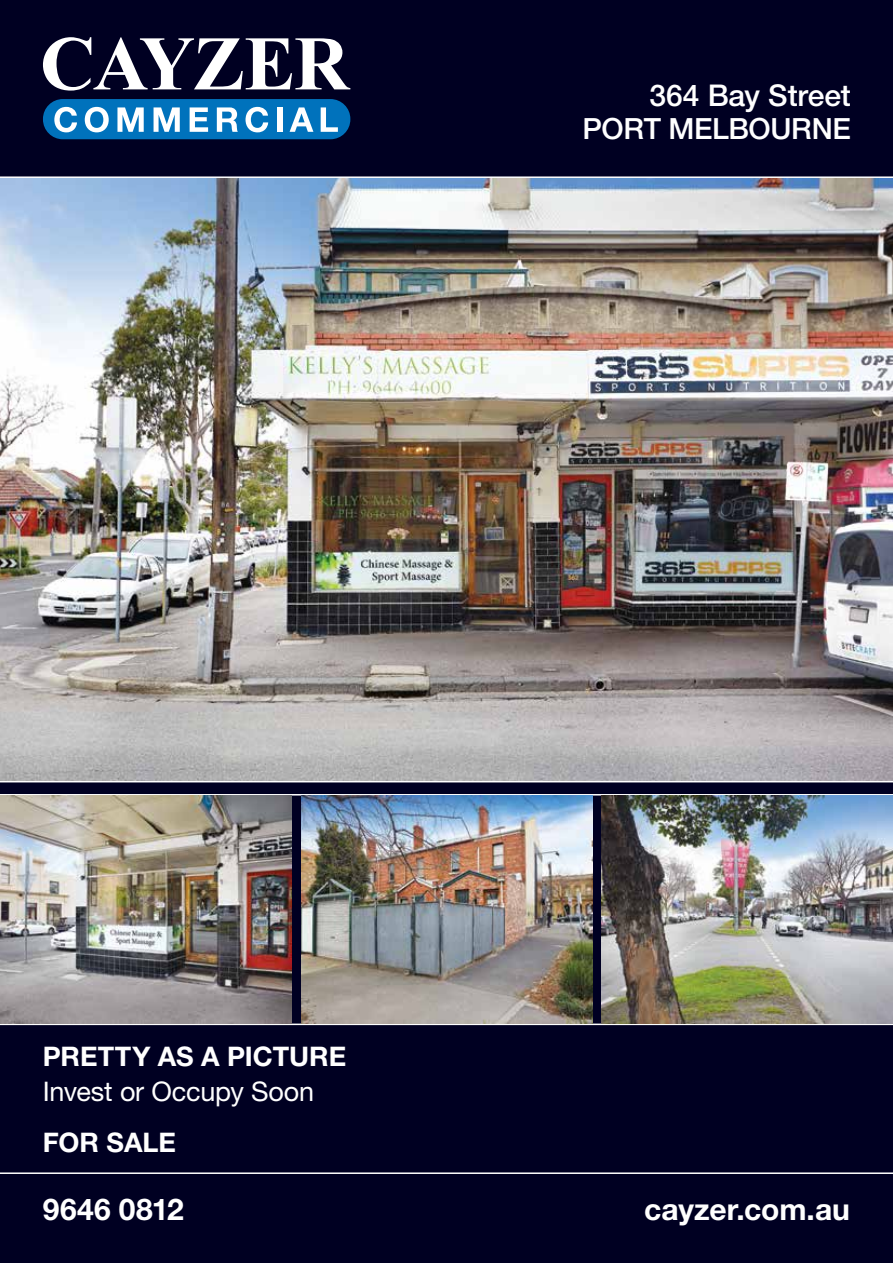
<style>
.page{position:relative;width:893px;height:1263px;background:#002}
.page>*{position:absolute;margin:0;border:0;box-sizing:border-box;transform-origin:0 0}
.t1{font:700 30px "Helvetica Neue";color:#fff}
.t2{font:500 30px "Helvetica Neue";letter-spacing:-.005em;color:#fff}
.t3{font:500 29.25px "Helvetica Neue";letter-spacing:-.015em;color:#fff}
.t4{font:700 27px "Helvetica Neue";color:#fff}
.t5{font:27px "Helvetica Neue";letter-spacing:-.01em;color:#fff}
</style>
<div class="page">
<hr style="left:0;top:1172px;width:893px;height:2px;background:#fff">
<svg style="left:0;top:794px;width:893px;height:232px"></svg>
<svg style="left:43px;top:37px;width:307px;height:54px"></svg>
<div style="left:43px;top:99px;width:307px;height:40px;background:#0072bc;border-radius:20px"></div>
<svg style="left:54px;top:107px;width:23px;height:25px"></svg>
<svg style="left:85px;top:107px;width:24px;height:25px"></svg>
<svg style="left:117px;top:107px;width:27px;height:25px"></svg>
<svg style="left:154px;top:107px;width:26px;height:25px"></svg>
<svg style="left:190px;top:107px;width:18px;height:25px"></svg>
<svg style="left:217px;top:107px;width:21px;height:25px"></svg>
<svg style="left:246px;top:107px;width:22px;height:25px"></svg>
<div style="left:277px;top:107px;width:5px;height:25px;background:#fff"></div>
<svg style="left:290px;top:107px;width:23px;height:25px"></svg>
<svg style="left:321px;top:107px;width:17px;height:25px"></svg>
<img style="left:602px;top:795px;width:291px;height:228px">
<img style="left:301px;top:795px;width:292px;height:228px">
<img style="left:0;top:795px;width:291px;height:228px">
<img style="left:0;top:176px;width:893px;height:607px">
<p class="t2" style="left:649px;top:77px;width:203px">364 Bay Street</p>
<p class="t3" style="left:582px;top:111px;width:270px">PORT MELBOURNE</p>
<p class="t4" style="left:43px;top:1040px;width:305px">PRETTY AS A PICTURE</p>
<p class="t5" style="left:43px;top:1075px;width:273px">Invest or Occupy Soon</p>
<p class="t4" style="left:43px;top:1125px;width:134px">FOR SALE</p>
<p class="t1" style="left:43px;top:1191px;width:142px">9646 0812</p>
<p class="t1" style="left:644px;top:1191px;width:207px">cayzer.com.au</p>
</div>
